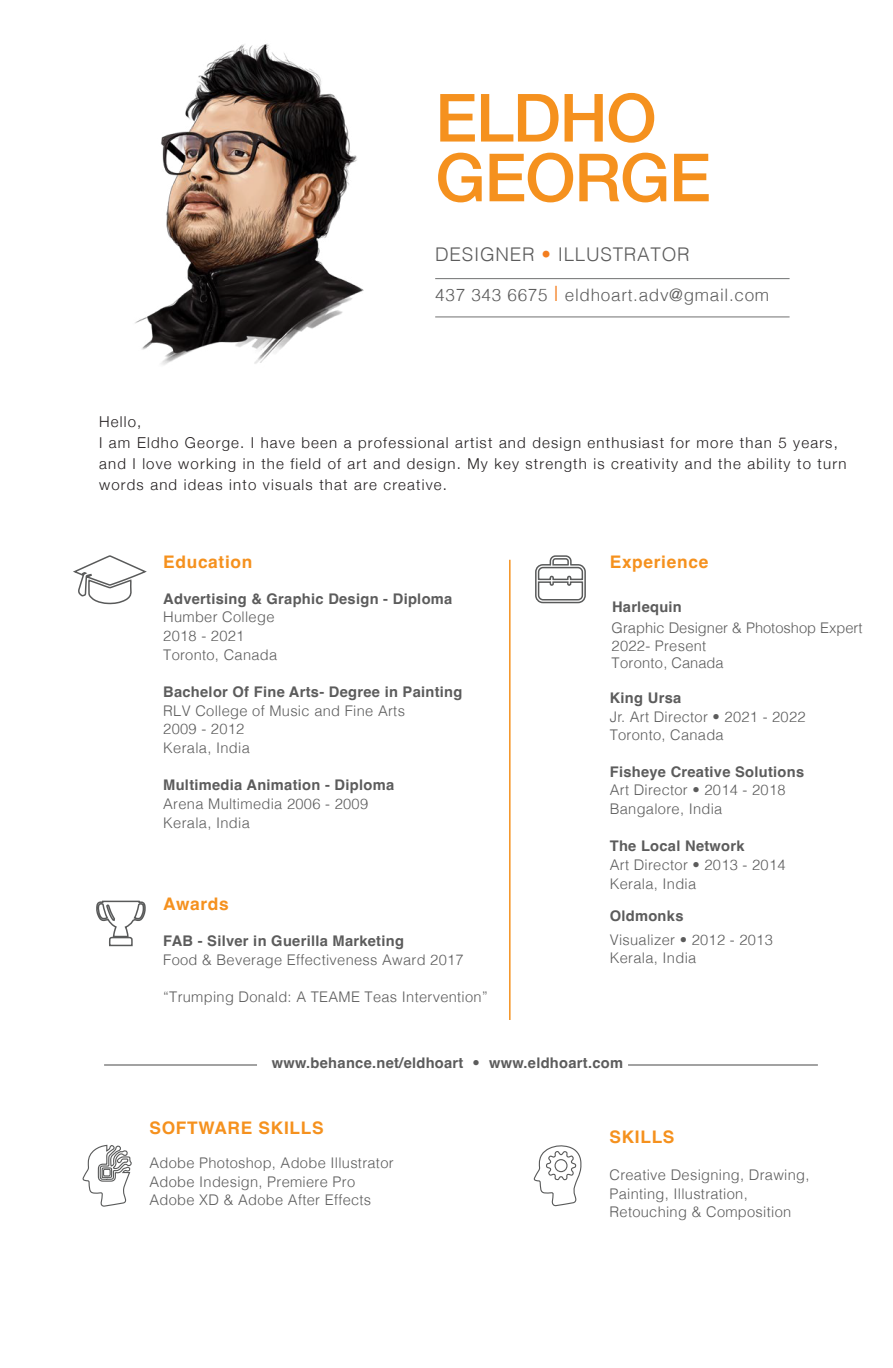
<style>
.page{position:relative;width:893px;height:1368px;background:#fff}
.page>*{position:absolute;margin:0;border:0;box-sizing:border-box;transform-origin:0 0}
.t1{font:500 66.45px/59.7px "Helvetica Neue";letter-spacing:-.02em;color:#f5911e}
.t2{font:300 18.9px "Helvetica";letter-spacing:.04em;color:#5c5c5c}
.t3{font:700 17.25px "Helvetica";letter-spacing:.04em;color:#f5911e}
.t4{font:300 17.1px "Helvetica";letter-spacing:.04em;color:#5c5c5c}
.t5{font:300 15px/21px "Helvetica Neue";letter-spacing:.08em;color:#231f20}
.t6{font:300 14.7px/18.6px "Helvetica";letter-spacing:.02em;color:#5c5c5c}
.t7{font:700 14.7px "Helvetica";letter-spacing:.02em;color:#5c5c5c}
.t8{font:300 14.7px/17.5px "Helvetica";color:#5c5c5c}
.s1{color:#f37e20}
.s2{font-size:21.15px;color:#f37e20}
.s3{font-weight:300}
</style>
<div class="page">
<img style="left:135px;top:43px;width:229px;height:322px">
<hr style="left:435px;top:278px;width:355px;height:1px;background:#707171">
<hr style="left:435px;top:316px;width:355px;height:1px;background:#707171">
<svg style="left:533px;top:1145px;width:49px;height:62px"></svg>
<div style="left:554px;top:1159px;width:14px;height:13px;border:1px solid #595a5a;border-radius:50%"></div>
<svg style="left:82px;top:1144px;width:50px;height:63px"></svg>
<hr style="left:509px;top:559px;width:2px;height:461px;background:#f5911e">
<svg style="left:96px;top:900px;width:50px;height:46px"></svg>
<svg style="left:73px;top:555px;width:74px;height:50px"></svg>
<svg style="left:535px;top:555px;width:51px;height:49px"></svg>
<hr style="left:104px;top:1064px;width:153px;height:1px;background:#5c5c5c">
<hr style="left:628px;top:1064px;width:190px;height:1px;background:#5c5c5c">
<h1 class="t1" style="left:435px;top:83px;width:277px">ELDHO<br>GEORGE</h1>
<p class="t2" style="left:435px;top:238px;width:256px">DESIGNER <span class="s1">•</span> ILLUSTRATOR</p>
<p class="t4" style="left:435px;top:281px;width:336px">437 343 6675 <span class="s2">l</span> eldhoart.adv@gmail.com</p>
<p class="t5" style="left:99px;top:410px;width:749px">Hello,<br>I am Eldho George. I have been a professional artist and design enthusiast for more than 5 years, and I love working in the field of art and design. My key strength is creativity and the ability to turn words and ideas into visuals that are creative.</p>
<p class="t3" style="left:163px;top:551px;width:91px">Education</p>
<p class="t7" style="left:163px;top:589px;width:291px">Advertising &amp; Graphic Design - Diploma</p>
<p class="t6" style="left:163px;top:606px;width:116px">Humber College<br>2018 - 2021<br>Toronto, Canada</p>
<p class="t7" style="left:163px;top:683px;width:301px">Bachelor Of Fine Arts- Degree in Painting</p>
<p class="t6" style="left:163px;top:700px;width:243px">RLV College of Music and Fine Arts<br>2009 - 2012<br>Kerala, India</p>
<p class="t7" style="left:163px;top:776px;width:232px">Multimedia Animation - Diploma</p>
<p class="t6" style="left:163px;top:793px;width:206px">Arena Multimedia 2006 - 2009<br>Kerala, India</p>
<p class="t3" style="left:163px;top:893px;width:67px">Awards</p>
<p class="t7" style="left:163px;top:931px;width:242px">FAB - Silver in Guerilla Marketing</p>
<p class="t6" style="left:163px;top:949px;width:302px">Food &amp; Beverage Effectiveness Award 2017</p>
<p class="t6" style="left:163px;top:986px;width:326px">“Trumping Donald: A TEAME Teas Intervention”</p>
<p class="t3" style="left:610px;top:551px;width:100px">Experience</p>
<p class="t7" style="left:612px;top:597px;width:71px">Harlequin</p>
<p class="t8" style="left:612px;top:618px;width:252px">Graphic Designer &amp; Photoshop Expert<br>2022- Present<br>Toronto, Canada</p>
<p class="t7" style="left:610px;top:688px;width:73px">King Ursa</p>
<p class="t6" style="left:610px;top:706px;width:197px">Jr. Art Director • 2021 - 2022<br>Toronto, Canada</p>
<p class="t7" style="left:610px;top:762px;width:196px">Fisheye Creative Solutions</p>
<p class="t6" style="left:610px;top:779px;width:177px">Art Director • 2014 - 2018<br>Bangalore, India</p>
<p class="t7" style="left:610px;top:837px;width:136px">The Local Network</p>
<p class="t6" style="left:610px;top:854px;width:177px">Art Director • 2013 - 2014<br>Kerala, India</p>
<p class="t7" style="left:610px;top:907px;width:75px">Oldmonks</p>
<p class="t6" style="left:610px;top:929px;width:165px">Visualizer • 2012 - 2013<br>Kerala, India</p>
<p class="t7" style="left:272px;top:1053px;width:353px">www.behance.net/eldhoart <span class="s3">•</span> www.eldhoart.com</p>
<p class="t3" style="left:149px;top:1117px;width:176px">SOFTWARE SKILLS</p>
<p class="t6" style="left:149px;top:1152px;width:246px">Adobe Photoshop, Adobe Illustrator<br>Adobe Indesign, Premiere Pro<br>Adobe XD &amp; Adobe After Effects</p>
<p class="t3" style="left:609px;top:1126px;width:67px">SKILLS</p>
<p class="t6" style="left:609px;top:1164px;width:202px">Creative Designing, Drawing,<br>Painting, Illustration,<br>Retouching &amp; Composition</p>
</div>
